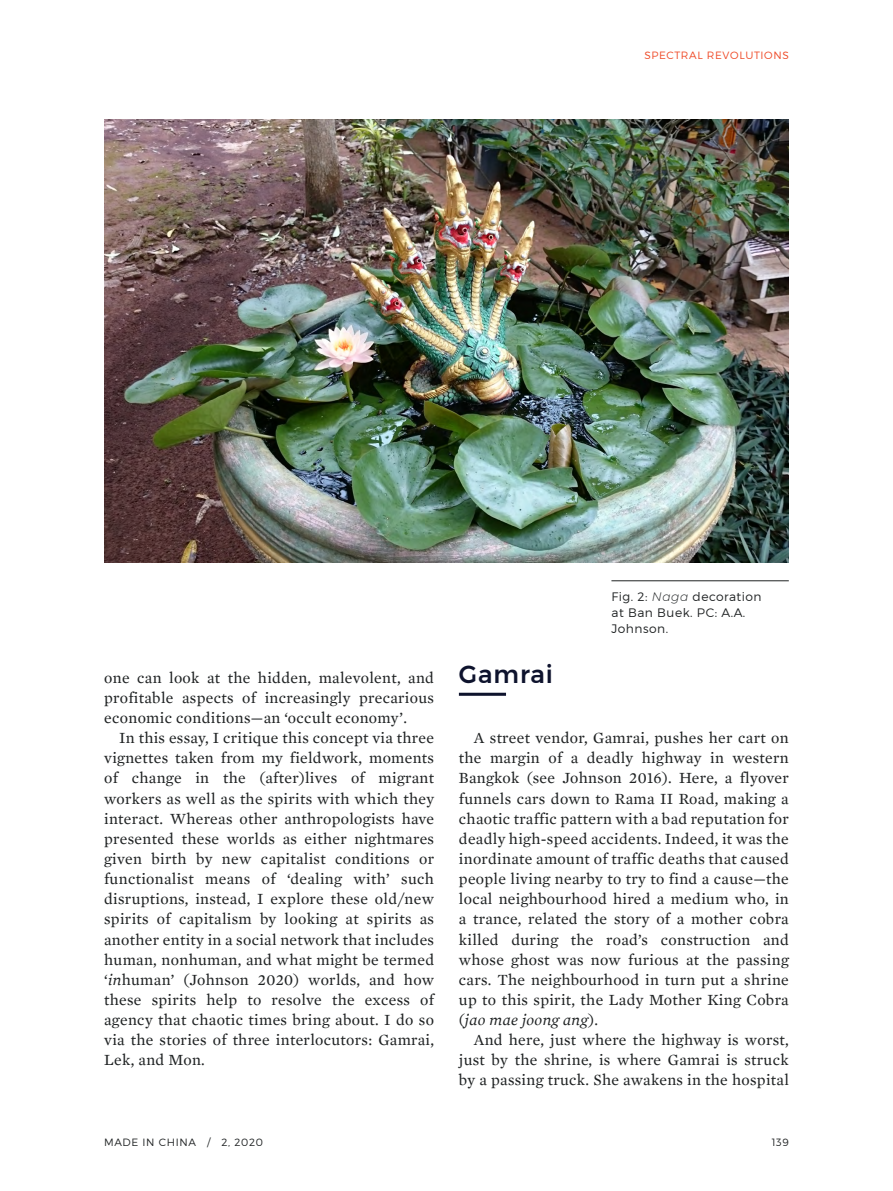
<style>
.page{position:relative;width:893px;height:1191px;background:#fff}
.page>*{position:absolute;margin:0;border:0;box-sizing:border-box;transform-origin:0 0}
.Art_Paragraph_Title{font:500 24.5px "Montserrat";letter-spacing:.04em;color:#0e132d}
.Article_Paragraph{font:15.75px/20.1px "Mercury Text G2";letter-spacing:.02em;color:#1f2223;text-align:justify}
.Image_caption{font:300 12.25px/15.8px "Montserrat";letter-spacing:.04em;color:#1f2223}
.t1{font:300 10.5px "Montserrat";letter-spacing:.06em;color:#1f2223}
.t2{font:300 10.5px "Montserrat";letter-spacing:.06em;color:#ef4825}
.s1{font-style:italic}
</style>
<div class="page">
<svg style="left:459px;top:692px;width:47px;height:4px"></svg>
<img style="left:104px;top:119px;width:685px;height:443px">
<hr style="left:611px;top:580px;width:178px;height:1px;background:#1f2223">
<p class="t2" style="left:644px;top:49px;width:146px">SPECTRAL REVOLUTIONS</p>
<p class="Article_Paragraph" style="left:104px;top:667px;width:331px">one can look at the hidden, malevolent, and profitable aspects of increasingly precarious economic conditions—an ‘occult economy’.</p>
<p class="Article_Paragraph" style="left:104px;top:728px;width:331px;text-indent:15px">In this essay, I critique this concept via three vignettes taken from my fieldwork, moments of change in the (after)lives of migrant workers as well as the spirits with which they interact. Whereas other anthropologists have presented these worlds as either nightmares given birth by new capitalist conditions or functionalist means of ‘dealing with’ such disruptions, instead, I explore these old/new spirits of capitalism by looking at spirits as another entity in a social network that includes human, nonhuman, and what might be termed ‘<span class="s1">in</span>human’ (Johnson 2020) worlds, and how these spirits help to resolve the excess of agency that chaotic times bring about. I do so via the stories of three interlocutors: Gamrai, Lek, and Mon.</p>
<p class="Art_Paragraph_Title" style="left:459px;top:655px;width:96px">Gamrai</p>
<p class="Image_caption" style="left:611px;top:588px;width:152px">Fig. 2: <span class="s1">Naga</span> decoration at Ban Buek. PC: A.A.<br>Johnson.</p>
<p class="Article_Paragraph" style="left:459px;top:728px;width:331px;text-indent:15px">A street vendor, Gamrai, pushes her cart on the margin of a deadly highway in western Bangkok (see Johnson 2016). Here, a flyover funnels cars down to Rama II Road, making a chaotic traffic pattern with a bad reputation for deadly high-speed accidents. Indeed, it was the inordinate amount of traffic deaths that caused people living nearby to try to find a cause—the local neighbourhood hired a medium who, in a trance, related the story of a mother cobra killed during the road’s construction and whose ghost was now furious at the passing cars. The neighbourhood in turn put a shrine up to this spirit, the Lady Mother King Cobra (<span class="s1">jao mae joong ang</span>).</p>
<p class="Article_Paragraph" style="left:459px;top:1030px;width:331px;text-indent:15px">And here, just where the highway is worst, just by the shrine, is where Gamrai is struck by a passing truck. She awakens in the hospital</p>
<p class="t1" style="left:104px;top:1135px;width:160px">MADE IN CHINA / 2, 2020</p>
<p class="t1" style="left:772px;top:1135px;width:19px">139</p>
</div>
